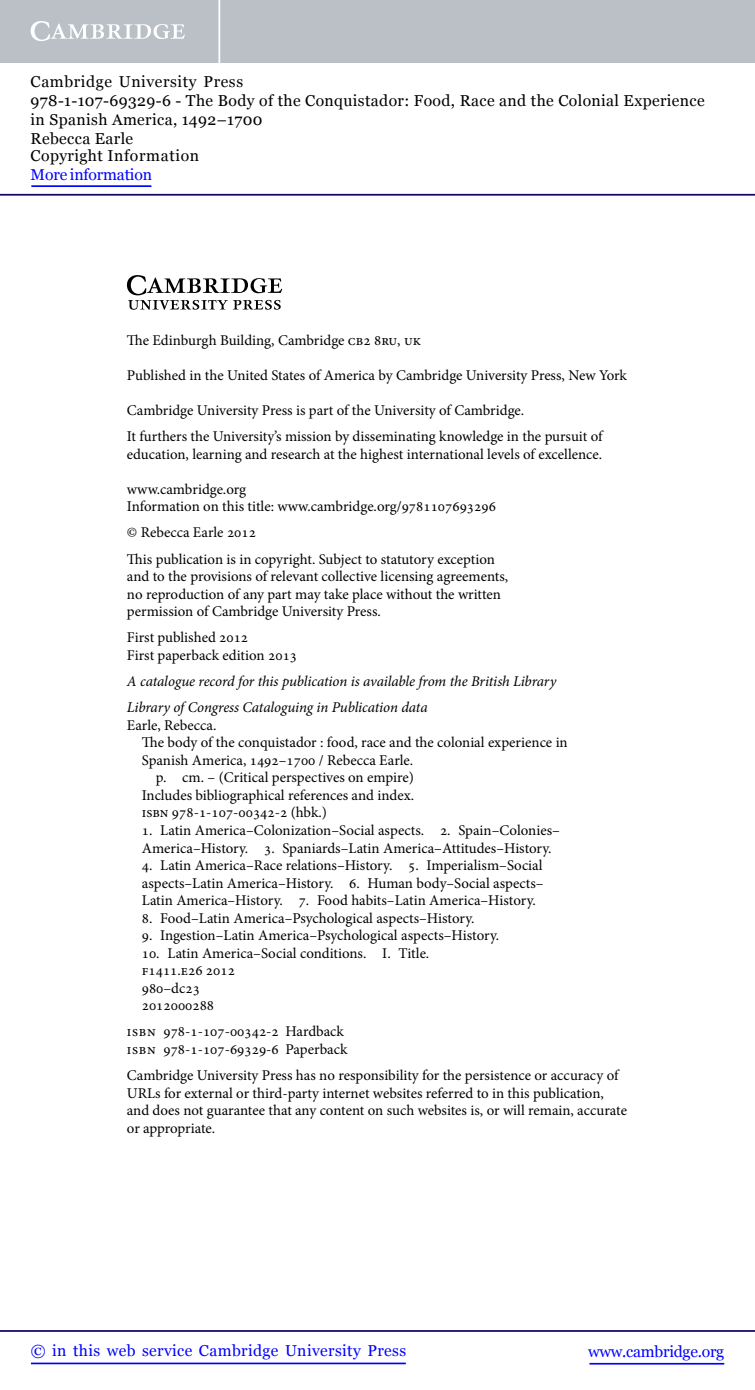
<style>
.page{position:relative;width:755px;height:1390px;background:#fff}
.page>*{position:absolute;margin:0;border:0;box-sizing:border-box;transform-origin:0 0}
.t1{font:15.75px/18.6px "Georgia";letter-spacing:.025em;color:#000}
.t2{font:15.75px "Georgia";letter-spacing:.025em;color:#00f}
.t3{font:15.75px "Georgia";letter-spacing:-.015em;color:#00f}
.t4{font:15.75px "Georgia";letter-spacing:-.01em;color:#00f}
.t5{font:14.88px/17.5px "Minion Pro";color:#000}
.t6{font:italic 14.88px/26.2px "Minion Pro";letter-spacing:-.01em;color:#000}
</style>
<div class="page">
<svg style="left:127px;top:275px;width:155px;height:35px"></svg>
<hr style="left:589px;top:1363px;width:134px;height:1px;background:#00f">
<hr style="left:0;top:1330px;width:754px;height:2px;background:#150666">
<hr style="left:31px;top:1362px;width:374px;height:2px;background:#00f">
<div style="left:0;top:0;width:754px;height:63px;background:#bac0c6"></div>
<svg style="left:31px;top:21px;width:154px;height:20px"></svg>
<hr style="left:218px;top:0;width:2px;height:63px;background:#fff">
<hr style="left:0;top:194px;width:754px;height:2px;background:#150666">
<hr style="left:31px;top:185px;width:120px;height:2px;background:#00f">
<p class="t1" style="left:31px;top:72px;width:675px">Cambridge University Press<br>978-1-107-69329-6 - The Body of the Conquistador: Food, Race and the Colonial Experience in Spanish America, 1492–1700<br>Rebecca Earle<br>Copyright Information</p>
<p class="t4" style="left:31px;top:166px;width:123px">More information</p>
<p class="t5" style="left:127px;top:332px;width:295px">The Edinburgh Building, Cambridge cb2 8ru, uk</p>
<p class="t5" style="left:127px;top:367px;width:501px">Published in the United States of America by Cambridge University Press, New York</p>
<p class="t5" style="left:127px;top:398px;width:478px;line-height:26.2px">Cambridge University Press is part of the University of Cambridge.<br>It furthers the University’s mission by disseminating knowledge in the pursuit of</p>
<p class="t5" style="left:127px;top:446px;width:476px">education, learning and research at the highest international levels of excellence.</p>
<p class="t5" style="left:127px;top:481px;width:370px">www.cambridge.org<br>Information on this title: www.cambridge.org/9781107693296</p>
<p class="t5" style="left:127px;top:521px;width:369px;line-height:26.2px">© Rebecca Earle 2012<br>This publication is in copyright. Subject to statutory exception</p>
<p class="t5" style="left:127px;top:569px;width:382px">and to the provisions of relevant collective licensing agreements, no reproduction of any part may take place without the written permission of Cambridge University Press.</p>
<p class="t5" style="left:127px;top:630px;width:172px">First published 2012<br>First paperback edition 2013</p>
<p class="t6" style="left:127px;top:669px;width:430px">A catalogue record for this publication is available from the British Library<br>Library of Congress Cataloguing in Publication data</p>
<p class="t5" style="left:127px;top:718px;width:91px">Earle, Rebecca.</p>
<p class="t5" style="left:142px;top:735px;width:427px">The body of the conquistador : food, race and the colonial experience in</p>
<p class="t5" style="left:142px;top:753px;width:273px">Spanish America, 1492–1700 / Rebecca Earle.</p>
<p class="t5" style="left:156px;top:770px;width:259px">p. cm. – (Critical perspectives on empire)</p>
<p class="t5" style="left:142px;top:788px;width:274px">Includes bibliographical references and index.</p>
<p class="t5" style="left:142px;top:805px;width:186px">isbn 978-1-107-00342-2 (hbk.)</p>
<p class="t5" style="left:142px;top:823px;width:419px">1. Latin America–Colonization–Social aspects. 2. Spain–Colonies–<br>America–History. 3. Spaniards–Latin America–Attitudes–History.</p>
<p class="t5" style="left:142px;top:858px;width:403px;text-align:justify">4. Latin America–Race relations–History. 5. Imperialism–Social aspects–Latin America–History. 6. Human body–Social aspects– Latin America–History. 7. Food habits–Latin America–History.</p>
<p class="t5" style="left:142px;top:910px;width:334px">8. Food–Latin America–Psychological aspects–History.</p>
<p class="t5" style="left:142px;top:928px;width:358px">9. Ingestion–Latin America–Psychological aspects–History.</p>
<p class="t5" style="left:142px;top:945px;width:289px">10. Latin America–Social conditions. I. Title. f1411.e26 2012<br>980–dc23<br>2012000288</p>
<p class="t5" style="left:127px;top:1024px;width:222px">isbn 978-1-107-00342-2 Hardback isbn 978-1-107-69329-6 Paperback</p>
<p class="t5" style="left:127px;top:1068px;width:501px">Cambridge University Press has no responsibility for the persistence or accuracy of URLs for external or third-party internet websites referred to in this publication, and does not guarantee that any content on such websites is, or will remain, accurate or appropriate.</p>
<p class="t2" style="left:31px;top:1342px;width:376px">© in this web service Cambridge University Press</p>
<p class="t3" style="left:587px;top:1342px;width:137px">www.cambridge.org</p>
</div>
